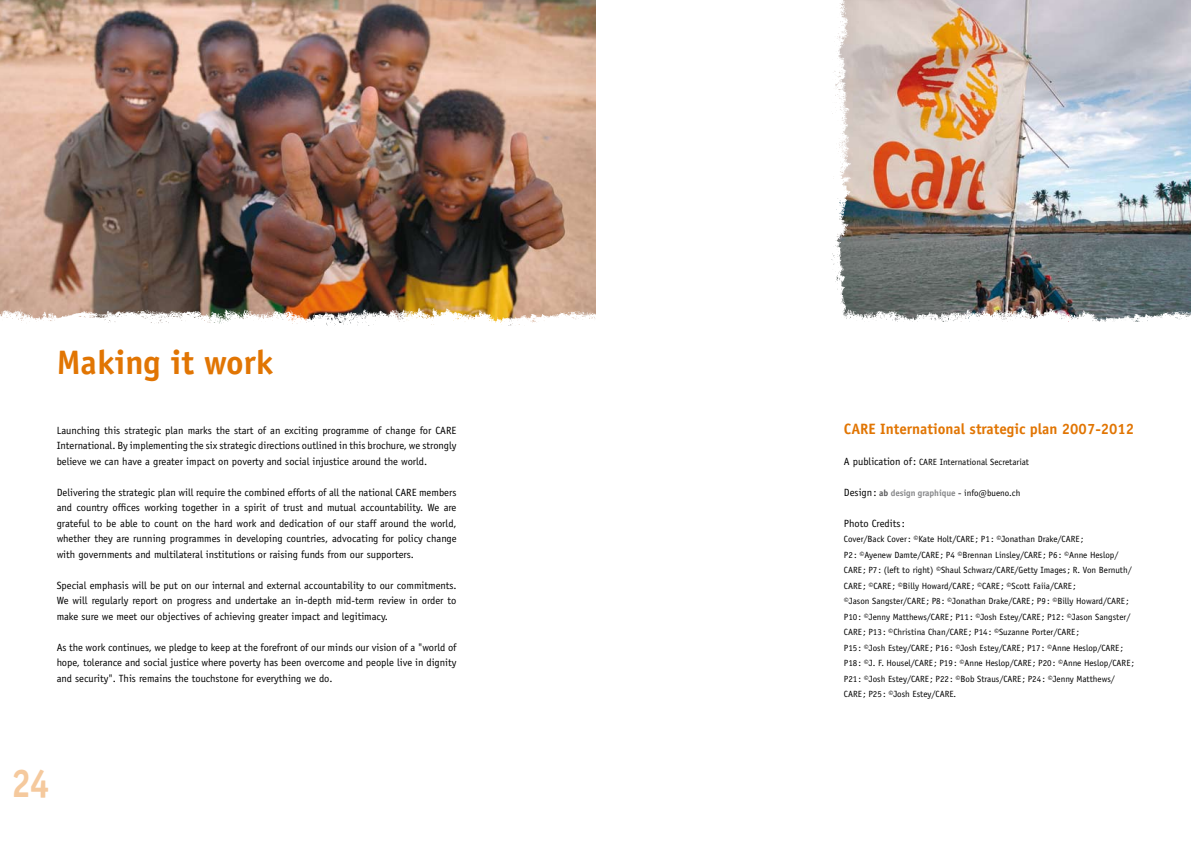
<style>
.page{position:relative;width:1191px;height:842px;background:#fff}
.page>*{position:absolute;margin:0;border:0;box-sizing:border-box;transform-origin:0 0}
.t1{font:700 40px "Officina Sans";color:#f5c99d;scale:.9 1}
.t2{font:700 34px "Officina Sans";color:#e17503}
.t3{font:700 15px "Officina Sans";color:#e17503}
.t4{font:10.5px/15.5px "Officina Sans";color:#000;text-align:justify}
.t5{font:9px/15.5px "Officina Sans";color:#000}
.t6{font:700 9px "Officina Sans";letter-spacing:-.01em;color:#87888a}
.s1{font-size:10.5px}
.s2{font-weight:400;font-size:10.5px;color:#000}
.s3{color:#58585a}
.s4{font-weight:400;color:#000}
</style>
<div class="page">
<img style="left:0;top:0;width:595px;height:306px">
<img style="left:0;top:306px;width:595px;height:20px">
<img style="left:852px;top:0;width:339px;height:306px">
<img style="left:852px;top:306px;width:339px;height:16px">
<img style="left:831px;top:0;width:21px;height:319px">
<h2 class="t2" style="left:57px;top:341px;width:218px">Making it work</h2>
<p class="t4" style="left:57px;top:422px;width:401px">Launching this strategic plan marks the start of an exciting programme of change for CARE International. By implementing the six strategic directions outlined in this brochure, we strongly believe we can have a greater impact on poverty and social injustice around the world.</p>
<p class="t4" style="left:57px;top:484px;width:401px">Delivering the strategic plan will require the combined efforts of all the national CARE members and country offices working together in a spirit of trust and mutual accountability. We are grateful to be able to count on the hard work and dedication of our staff around the world, whether they are running programmes in developing countries, advocating for policy change with governments and multilateral institutions or raising funds from our supporters.</p>
<p class="t4" style="left:57px;top:577px;width:401px">Special emphasis will be put on our internal and external accountability to our commitments.<br>We will regularly report on progress and undertake an in-depth mid-term review in order to make sure we meet our objectives of achieving greater impact and legitimacy.</p>
<p class="t4" style="left:57px;top:639px;width:401px">As the work continues, we pledge to keep at the forefront of our minds our vision of a "world of hope, tolerance and social justice where poverty has been overcome and people live in dignity and security". This remains the touchstone for everything we do.</p>
<h1 class="t1" style="left:11px;top:758px;width:44px">24</h1>
<h3 class="t3" style="left:844px;top:419px;width:17px">CARE</h3>
<h3 class="t3" style="left:880px;top:419px;width:255px">International strategic plan 2007-2012</h3>
<p class="t5" style="left:844px;top:454px;width:187px"><span class="s1">A publication of:</span> CARE International Secretariat</p>
<p class="t6" style="left:844px;top:487px;width:178px"><span class="s2">Design:</span> <span class="s3">ab</span> design graphique <span class="s3">-</span> <span class="s4">info@bueno.ch</span></p>
<p class="t4" style="left:844px;top:515px;width:63px">Photo Credits:</p>
<p class="t5" style="left:844px;top:531px;width:292px">Cover/Back Cover: ©Kate Holt/CARE ; P1: ©Jonathan Drake/CARE ;<br>P2: ©Ayenew Damte/CARE ; P4 ©Brennan Linsley/CARE ; P6: ©Anne Heslop/ CARE ; P7: (left to right) ©Shaul Schwarz/CARE/Getty Images; R. Von Bernuth/ CARE ; ©CARE ; ©Billy Howard/CARE ; ©CARE ; ©Scott Faiia/CARE ;<br>©Jason Sangster/CARE ; P8: ©Jonathan Drake/CARE ; P9: ©Billy Howard/CARE ; P10 : ©Jenny Matthews/CARE ; P11 : ©Josh Estey/CARE ; P12 : ©Jason Sangster/ CARE ; P13: ©Christina Chan/CARE ; P14 : ©Suzanne Porter/CARE ;<br>P15 : ©Josh Estey/CARE ; P16: ©Josh Estey/CARE ; P17: ©Anne Heslop/CARE ; P18 : ©J. F. Housel/CARE ; P19: ©Anne Heslop/CARE ; P20: ©Anne Heslop/CARE ; P21: ©Josh Estey/CARE ; P22: ©Bob Straus/CARE ; P24 : ©Jenny Matthews/ CARE ; P25: ©Josh Estey/CARE.</p>
</div>
